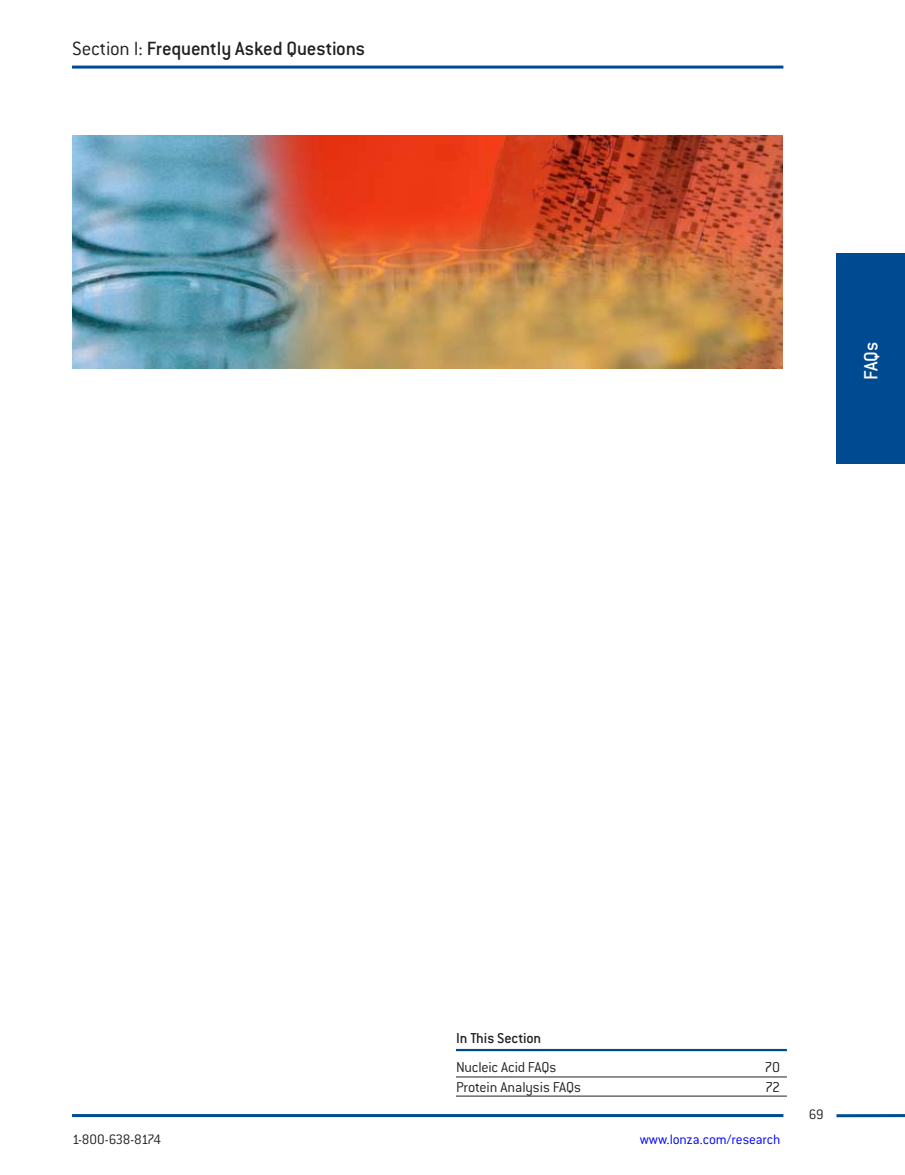
<style>
.page{position:relative;width:905px;height:1175px;background:#fff}
.page>*{position:absolute;margin:0;border:0;box-sizing:border-box;transform-origin:0 0}
.t1{font:500 21px "Conduit ITC Std";letter-spacing:-.01em;color:#231f20}
.t2{font:500 21px "Conduit ITC Std";color:#fff}
.t3{font:300 15.75px "Conduit ITC Std";letter-spacing:-.01em;color:#231f20}
.t4{font:500 15.75px "Conduit ITC Std";letter-spacing:-.005em;color:#231f20}
.t5{font:300 15px "Conduit ITC Std";letter-spacing:-.01em;color:#00f}
.t6{font:300 15px "Conduit ITC Std";letter-spacing:-.05em;color:#231f20}
.s1{font-weight:300}
</style>
<div class="page">
<hr style="left:836px;top:1114px;width:68px;height:3px;background:#004a91">
<hr style="left:72px;top:1114px;width:711px;height:3px;background:#004a91">
<div style="left:836px;top:253px;width:68px;height:211px;background:#004a91"></div>
<hr style="left:72px;top:66px;width:711px;height:3px;background:#004a91">
<img style="left:72px;top:135px;width:710px;height:233px">
<hr style="left:456px;top:1048px;width:331px;height:3px;background:#004a91">
<hr style="left:456px;top:1076px;width:331px;height:1px;background:#231f20">
<hr style="left:456px;top:1095px;width:331px;height:1px;background:#231f20">
<h1 class="t1" style="left:72px;top:35px;width:294px"><span class="s1">Section I:</span> Frequently Asked Questions</h1>
<h1 class="t2" style="left:858px;top:380px;width:40px;rotate:-90deg">FAQs</h1>
<p class="t4" style="left:456px;top:1028px;width:87px">In This Section</p>
<p class="t3" style="left:456px;top:1058px;width:102px">Nucleic Acid FAQs</p>
<p class="t3" style="left:764px;top:1058px;width:17px">70</p>
<p class="t3" style="left:456px;top:1077px;width:127px">Protein Analysis FAQs</p>
<p class="t3" style="left:765px;top:1077px;width:16px">72</p>
<p class="t6" style="left:72px;top:1130px;width:91px">1-800-638-8174</p>
<p class="t5" style="left:639px;top:1130px;width:142px">www.lonza.com/research</p>
<p class="t6" style="left:809px;top:1105px;width:16px">69</p>
</div>
